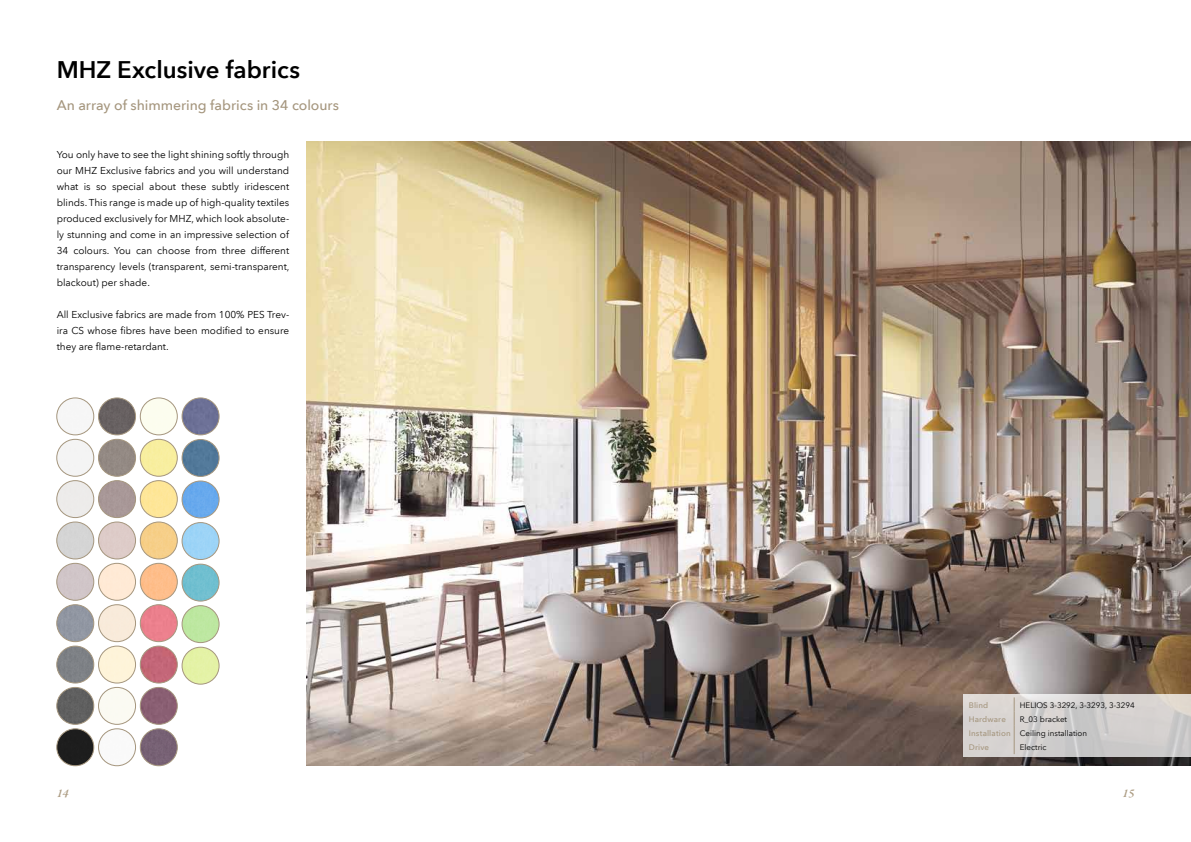
<style>
.page{position:relative;width:1191px;height:842px;background:#fff}
.page>*{position:absolute;margin:0;border:0;box-sizing:border-box;transform-origin:0 0}
.t1{font:600 24px "Avenir Next LT Com";color:#000}
.t2{font:500 14px "Avenir Next LT Com";letter-spacing:-.005em;color:#a5967e}
.t3{font:italic 600 12px "Garamond Premr Pro";color:#ad9d84}
.t4{font:10px/16px "Avenir Next LT Com";color:#000;text-align:justify}
.t5{font:8px/14.2px "Avenir Next LT Com";color:#000}
.t6{font:500 8px "Avenir Next LT Com";letter-spacing:.015em;color:#a5967e}
.s1{font-weight:500;color:#a5967e}
</style>
<div class="page">
<img style="left:306px;top:142px;width:885px;height:624px">
<img style="left:57px;top:398px;width:37px;height:37px;border-radius:18px">
<div style="left:57px;top:398px;width:37px;height:37px;border:1px solid #a5967e;border-radius:50%"></div>
<img style="left:57px;top:687px;width:37px;height:37px;border-radius:18px">
<div style="left:57px;top:687px;width:37px;height:37px;border:1px solid #a5967e;border-radius:50%"></div>
<img style="left:57px;top:439px;width:37px;height:37px;border-radius:18px">
<div style="left:57px;top:439px;width:37px;height:37px;border:1px solid #a5967e;border-radius:50%"></div>
<img style="left:57px;top:729px;width:37px;height:37px;border-radius:18px">
<div style="left:57px;top:729px;width:37px;height:37px;border:1px solid #a5967e;border-radius:50%"></div>
<img style="left:57px;top:481px;width:37px;height:37px;border-radius:18px">
<div style="left:57px;top:480px;width:37px;height:38px;border:1px solid #a5967e;border-radius:50%"></div>
<img style="left:57px;top:522px;width:37px;height:37px;border-radius:18px">
<div style="left:57px;top:522px;width:37px;height:37px;border:1px solid #a5967e;border-radius:50%"></div>
<img style="left:57px;top:563px;width:37px;height:37px;border-radius:18px">
<div style="left:57px;top:563px;width:37px;height:37px;border:1px solid #a5967e;border-radius:50%"></div>
<img style="left:57px;top:605px;width:37px;height:37px;border-radius:18px">
<div style="left:57px;top:604px;width:37px;height:38px;border:1px solid #a5967e;border-radius:50%"></div>
<img style="left:57px;top:646px;width:37px;height:37px;border-radius:18px">
<div style="left:57px;top:646px;width:37px;height:37px;border:1px solid #a5967e;border-radius:50%"></div>
<img style="left:98px;top:398px;width:38px;height:37px;border-radius:18px">
<div style="left:98px;top:398px;width:38px;height:37px;border:1px solid #a5967e;border-radius:50%"></div>
<img style="left:98px;top:439px;width:38px;height:37px;border-radius:18px">
<div style="left:98px;top:439px;width:38px;height:37px;border:1px solid #a5967e;border-radius:50%"></div>
<img style="left:98px;top:481px;width:38px;height:37px;border-radius:18px">
<div style="left:98px;top:480px;width:38px;height:38px;border:1px solid #a5967e;border-radius:50%"></div>
<img style="left:98px;top:522px;width:38px;height:37px;border-radius:18px">
<div style="left:98px;top:522px;width:38px;height:37px;border:1px solid #a5967e;border-radius:50%"></div>
<img style="left:98px;top:563px;width:38px;height:37px;border-radius:18px">
<div style="left:98px;top:563px;width:38px;height:37px;border:1px solid #a5967e;border-radius:50%"></div>
<img style="left:98px;top:605px;width:38px;height:37px;border-radius:18px">
<div style="left:98px;top:604px;width:38px;height:38px;border:1px solid #a5967e;border-radius:50%"></div>
<img style="left:98px;top:646px;width:38px;height:37px;border-radius:18px">
<div style="left:98px;top:646px;width:38px;height:37px;border:1px solid #a5967e;border-radius:50%"></div>
<img style="left:98px;top:687px;width:38px;height:37px;border-radius:18px">
<div style="left:98px;top:687px;width:38px;height:37px;border:1px solid #a5967e;border-radius:50%"></div>
<img style="left:98px;top:729px;width:38px;height:37px;border-radius:18px">
<div style="left:98px;top:729px;width:38px;height:37px;border:1px solid #a5967e;border-radius:50%"></div>
<img style="left:140px;top:398px;width:37px;height:37px;border-radius:18px">
<div style="left:140px;top:398px;width:37px;height:37px;border:1px solid #a5967e;border-radius:50%"></div>
<img style="left:140px;top:439px;width:37px;height:37px;border-radius:18px">
<div style="left:140px;top:439px;width:37px;height:37px;border:1px solid #a5967e;border-radius:50%"></div>
<img style="left:140px;top:522px;width:37px;height:37px;border-radius:18px">
<div style="left:140px;top:522px;width:37px;height:37px;border:1px solid #a5967e;border-radius:50%"></div>
<img style="left:140px;top:563px;width:37px;height:37px;border-radius:18px">
<div style="left:140px;top:563px;width:37px;height:37px;border:1px solid #a5967e;border-radius:50%"></div>
<img style="left:140px;top:605px;width:37px;height:37px;border-radius:18px">
<div style="left:140px;top:604px;width:37px;height:38px;border:1px solid #a5967e;border-radius:50%"></div>
<img style="left:140px;top:646px;width:37px;height:37px;border-radius:18px">
<div style="left:140px;top:646px;width:37px;height:37px;border:1px solid #a5967e;border-radius:50%"></div>
<img style="left:140px;top:687px;width:37px;height:37px;border-radius:18px">
<div style="left:140px;top:687px;width:37px;height:37px;border:1px solid #a5967e;border-radius:50%"></div>
<img style="left:140px;top:729px;width:37px;height:37px;border-radius:18px">
<div style="left:140px;top:729px;width:37px;height:37px;border:1px solid #a5967e;border-radius:50%"></div>
<img style="left:140px;top:481px;width:37px;height:37px;border-radius:18px">
<div style="left:140px;top:480px;width:37px;height:38px;border:1px solid #a5967e;border-radius:50%"></div>
<img style="left:182px;top:523px;width:37px;height:36px;border-radius:18px">
<div style="left:182px;top:522px;width:37px;height:38px;border:1px solid #a5967e;border-radius:50%"></div>
<img style="left:182px;top:564px;width:37px;height:37px;border-radius:18px">
<div style="left:182px;top:564px;width:37px;height:37px;border:1px solid #a5967e;border-radius:50%"></div>
<img style="left:182px;top:606px;width:37px;height:37px;border-radius:18px">
<div style="left:182px;top:605px;width:37px;height:38px;border:1px solid #a5967e;border-radius:50%"></div>
<img style="left:182px;top:647px;width:37px;height:37px;border-radius:18px">
<div style="left:182px;top:647px;width:37px;height:37px;border:1px solid #a5967e;border-radius:50%"></div>
<img style="left:182px;top:481px;width:37px;height:37px;border-radius:18px">
<div style="left:182px;top:481px;width:37px;height:37px;border:1px solid #a5967e;border-radius:50%"></div>
<img style="left:182px;top:439px;width:37px;height:37px;border-radius:18px">
<div style="left:182px;top:439px;width:37px;height:38px;border:1px solid #a5967e;border-radius:50%"></div>
<img style="left:182px;top:398px;width:37px;height:37px;border-radius:18px">
<div style="left:182px;top:398px;width:37px;height:37px;border:1px solid #a5967e;border-radius:50%"></div>
<svg style="left:962px;top:694px;width:229px;height:63px;background:#d1cecc"></svg>
<svg style="left:1014px;top:697px;width:1px;height:57px"></svg>
<h1 class="t1" style="left:57px;top:55px;width:245px">MHZ Exclusive fabrics</h1>
<h2 class="t2" style="left:57px;top:96px;width:284px">An array of shimmering fabrics in 34 colours</h2>
<p class="t4" style="left:57px;top:146px;width:234px">You only have to see the light shining softly through our MHZ Exclusive fabrics and you will understand what is so special about these subtly iridescent blinds. This range is made up of high-quality textiles produced exclusively for MHZ, which look absolute&shy;ly stunning and come in an impressive selection of 34 colours. You can choose from three different transparency levels (transparent, semi-transparent, blackout) per shade.</p>
<p class="t4" style="left:57px;top:306px;width:234px">All Exclusive fabrics are made from 100% PES Trev&shy;ira CS whose fibres have been modified to ensure they are flame-retardant.</p>
<p class="t6" style="left:968px;top:700px;width:21px">Blind</p>
<p class="t5" style="left:1019px;top:698px;width:116px">HELIOS 3-3292, 3-3293, 3-3294</p>
<p class="t6" style="left:968px;top:714px;width:39px">Hardware</p>
<p class="t5" style="left:968px;top:712px;width:120px;text-indent:51px">R_03 bracket<br><span class="s1">Installation</span> Ceiling installation<br><span class="s1">Drive</span></p>
<p class="t5" style="left:1019px;top:740px;width:28px">Electric</p>
<p class="t3" style="left:57px;top:786px;width:13px">14</p>
<p class="t3" style="left:1122px;top:786px;width:13px">15</p>
</div>
